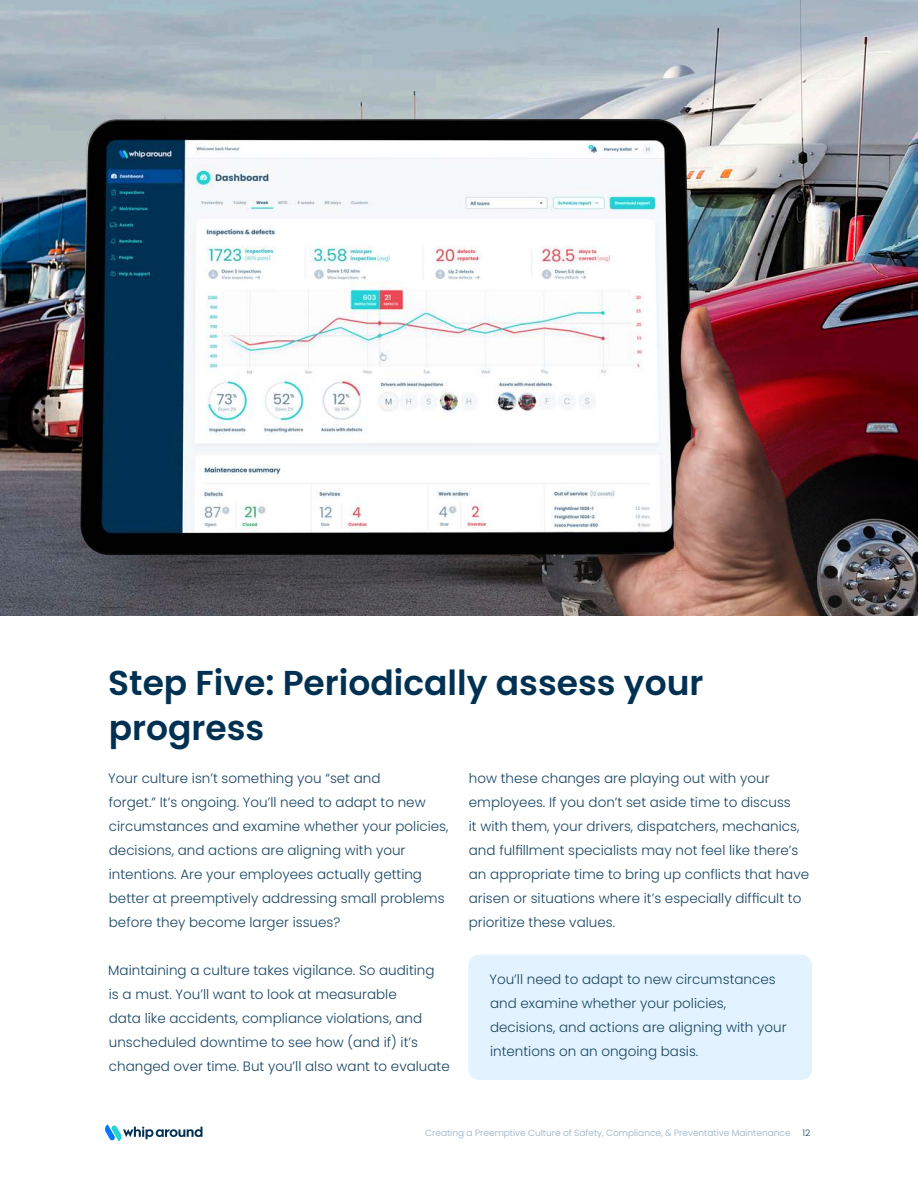
<style>
.page{position:relative;width:918px;height:1188px;background:#fff}
.page>*{position:absolute;margin:0;border:0;box-sizing:border-box;transform-origin:0 0}
.t1{font:600 34.5px/45px "Poppins";color:#003152}
.t2{font:300 13.5px/24px "Poppins";color:#1a4663}
.t3{font:300 9px "Poppins";color:#94adc2}
.t4{font:300 9px "Poppins";color:#1a4663}
</style>
<div class="page">
<img style="left:0;top:0;width:918px;height:52px">
<img style="left:0;top:52px;width:918px;height:564px">
<div style="left:468px;top:955px;width:344px;height:125px;background:#e2f3ff;border-radius:11px"></div>
<svg style="left:105px;top:1124px;width:98px;height:17px"></svg>
<p class="t1" style="left:108px;top:661px;width:597px">Step Five: Periodically assess your progress</p>
<p class="t2" style="left:469px;top:766px;width:342px">how these changes are playing out with your employees. If you don’t set aside time to discuss<br>it with them, your drivers, dispatchers, mechanics, and fulfillment specialists may not feel like there’s an appropriate time to bring up conflicts that have arisen or situations where it’s especially difficult to prioritize these values.</p>
<p class="t2" style="left:108px;top:766px;width:342px">Your culture isn’t something you “set and<br>forget.” It’s ongoing. You’ll need to adapt to new circumstances and examine whether your policies, decisions, and actions are aligning with your intentions. Are your employees actually getting better at preemptively addressing small problems before they become larger issues?</p>
<p class="t2" style="left:108px;top:959px;width:343px">Maintaining a culture takes vigilance. So auditing<br>is a must. You’ll want to look at measurable<br>data like accidents, compliance violations, and unscheduled downtime to see how (and if) it’s changed over time. But you’ll also want to evaluate</p>
<p class="t2" style="left:489px;top:967px;width:299px">You’ll need to adapt to new circumstances and examine whether your policies, decisions, and actions are aligning with your intentions on an ongoing basis.</p>
<p class="t3" style="left:425px;top:1128px;width:367px">Creating a Preemptive Culture of Safety, Compliance, &amp; Preventative Maintenance</p>
<p class="t4" style="left:802px;top:1128px;width:9px">12</p>
</div>
